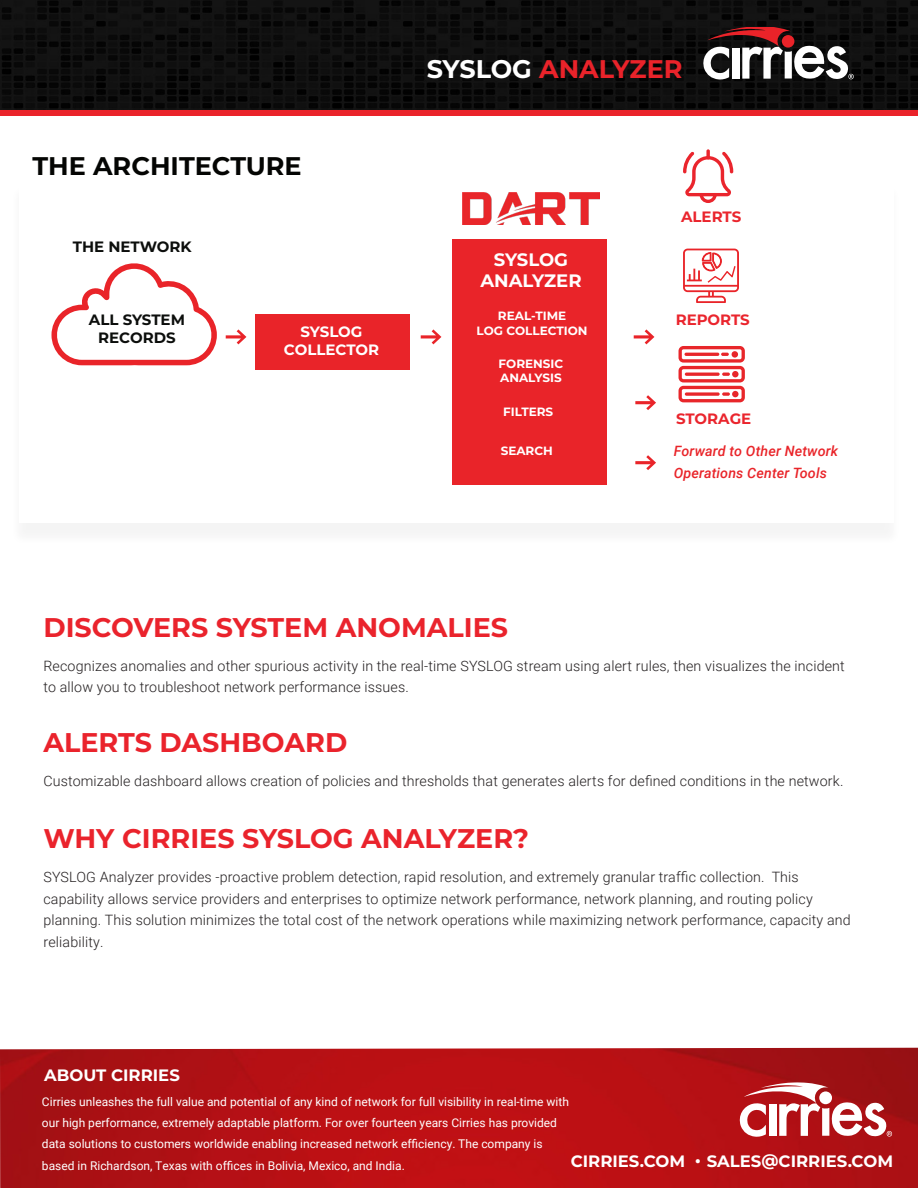
<style>
.page{position:relative;width:918px;height:1188px;background:#fff}
.page>*{position:absolute;margin:0;border:0;box-sizing:border-box;transform-origin:0 0}
.t1{font:700 27px "Montserrat";color:#ea232c}
.t2{font:700 25.5px "Montserrat";color:#040503}
.t3{font:700 25.5px "Montserrat";color:#ea232a}
.t4{font:700 18px "Montserrat";color:#fff}
.t5{font:700 16.5px "Montserrat";color:#fff}
.t6{font:700 15px "Montserrat";color:#0c0e0c}
.t7{font:700 15px "Montserrat";letter-spacing:-.005em;color:#ea252d}
.t8{font:700 15px "Montserrat";color:#fff}
.t9{font:300 14.25px/21.6px "Roboto";letter-spacing:.01em;color:#231f20}
.t10{font:italic 500 14.25px/21.6px "Roboto";letter-spacing:.01em;color:#e92429}
.t11{font:12px/21.1px "Roboto";color:#fff}
.t12{font:700 12px "Montserrat";color:#fff}
.s1{color:#fff}
</style>
<div class="page">
<img style="left:0;top:1048px;width:918px;height:140px">
<svg style="left:737px;top:1082px;width:155px;height:55px"></svg>
<div style="left:11px;top:184px;width:891px;height:362px;background:#f8f8f8"></div>
<div style="left:19px;top:178px;width:874px;height:345px;background:#fff"></div>
<svg style="left:51px;top:263px;width:166px;height:102px"></svg>
<div style="left:255px;top:314px;width:154px;height:56px;background:#e92429"></div>
<svg style="left:683px;top:152px;width:50px;height:51px"></svg>
<svg style="left:706px;top:149px;width:4px;height:10px"></svg>
<img style="left:0;top:0;width:918px;height:110px">
<div style="left:0;top:110px;width:918px;height:6px;background:#ea232a"></div>
<svg style="left:226px;top:329px;width:20px;height:15px"></svg>
<svg style="left:421px;top:329px;width:20px;height:15px"></svg>
<svg style="left:634px;top:329px;width:20px;height:15px"></svg>
<svg style="left:701px;top:27px;width:153px;height:53px"></svg>
<svg style="left:683px;top:249px;width:56px;height:54px"></svg>
<div style="left:452px;top:239px;width:155px;height:245px;background:#e92429"></div>
<img style="left:462px;top:192px;width:137px;height:32px">
<svg style="left:679px;top:346px;width:66px;height:56px"></svg>
<svg style="left:635px;top:395px;width:21px;height:15px"></svg>
<svg style="left:635px;top:455px;width:21px;height:15px"></svg>
<p class="t2" style="left:32px;top:148px;width:271px">THE ARCHITECTURE</p>
<p class="t6" style="left:73px;top:236px;width:120px">THE NETWORK</p>
<p class="t6" style="left:89px;top:308px;width:98px">ALL SYSTEM</p>
<p class="t6" style="left:98px;top:326px;width:79px">RECORDS</p>
<p class="t8" style="left:301px;top:321px;width:63px">SYSLOG</p>
<p class="t8" style="left:284px;top:339px;width:97px">COLLECTOR</p>
<p class="t3" style="left:427px;top:50px;width:257px"><span class="s1">SYSLOG</span> ANALYZER</p>
<p class="t4" style="left:494px;top:246px;width:76px">SYSLOG</p>
<p class="t4" style="left:480px;top:268px;width:103px">ANALYZER</p>
<p class="t12" style="left:498px;top:307px;width:70px">REAL-TIME</p>
<p class="t12" style="left:477px;top:322px;width:113px">LOG COLLECTION</p>
<p class="t12" style="left:499px;top:355px;width:66px">FORENSIC</p>
<p class="t12" style="left:500px;top:370px;width:63px">ANALYSIS</p>
<p class="t12" style="left:503px;top:403px;width:52px">FILTERS</p>
<p class="t12" style="left:501px;top:442px;width:54px">SEARCH</p>
<p class="t7" style="left:681px;top:206px;width:62px">ALERTS</p>
<p class="t7" style="left:676px;top:309px;width:75px">REPORTS</p>
<p class="t7" style="left:676px;top:408px;width:77px">STORAGE</p>
<p class="t10" style="left:674px;top:440px;width:166px">Forward to Other Network<br>Operations Center Tools</p>
<p class="t1" style="left:43px;top:608px;width:466px">DISCOVERS SYSTEM ANOMALIES</p>
<p class="t9" style="left:43px;top:654px;width:803px">Recognizes anomalies and other spurious activity in the real-time SYSLOG stream using alert rules, then visualizes the incident to allow you to troubleshoot network performance issues.</p>
<p class="t1" style="left:43px;top:723px;width:305px">ALERTS DASHBOARD</p>
<p class="t9" style="left:43px;top:770px;width:801px">Customizable dashboard allows creation of policies and thresholds that generates alerts for defined conditions in the network.</p>
<p class="t1" style="left:43px;top:819px;width:487px">WHY CIRRIES SYSLOG ANALYZER?</p>
<p class="t9" style="left:43px;top:866px;width:809px">SYSLOG Analyzer provides -proactive problem detection, rapid resolution, and extremely granular traffic collection. This capability allows service providers and enterprises to optimize network performance, network planning, and routing policy planning. This solution minimizes the total cost of the network operations while maximizing network performance, capacity and reliability.</p>
<p class="t5" style="left:44px;top:1064px;width:137px">ABOUT CIRRIES</p>
<p class="t11" style="left:42px;top:1091px;width:529px">Cirries unleashes the full value and potential of any kind of network for full visibility in real-time with our high performance, extremely adaptable platform. For over fourteen years Cirries has provided data solutions to customers worldwide enabling increased network efficiency. The company is based in Richardson, Texas with offices in Bolivia, Mexico, and India.</p>
<p class="t5" style="left:571px;top:1149px;width:324px">CIRRIES.COM • SALES@CIRRIES.COM</p>
</div>
